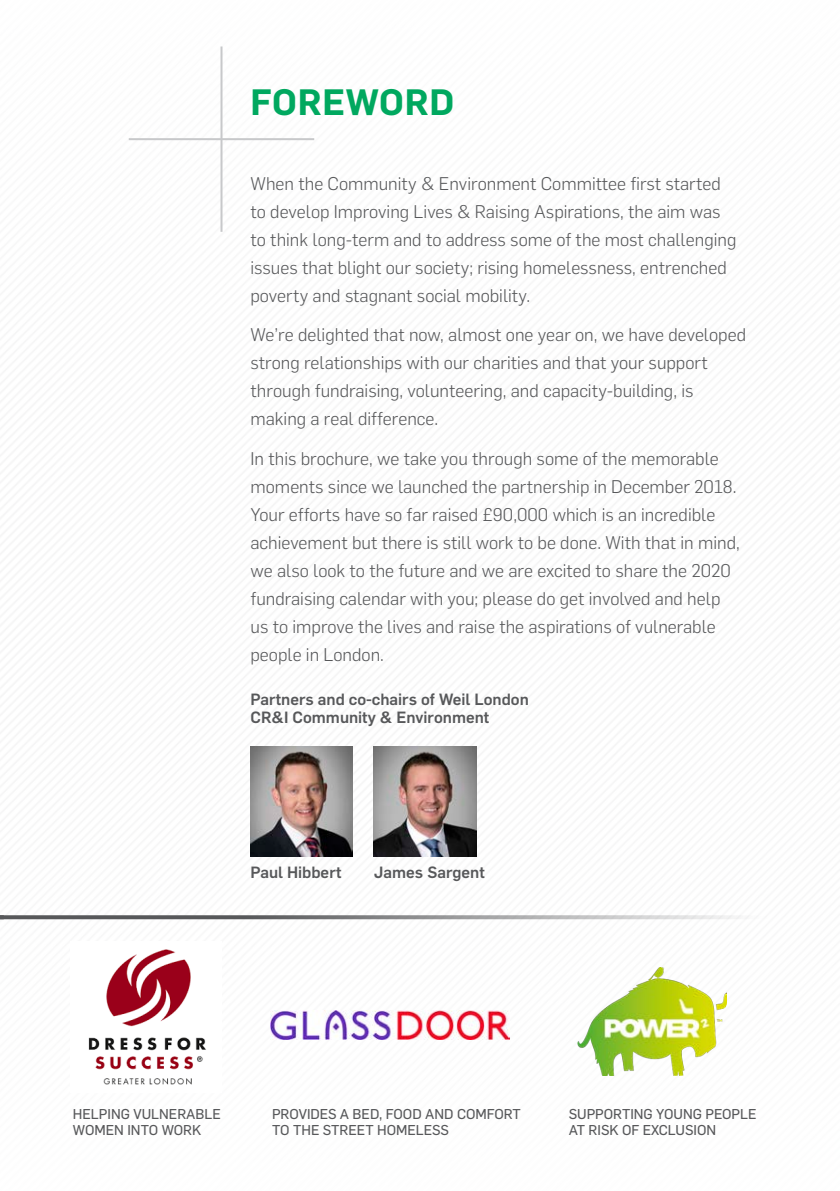
<style>
.page{position:relative;width:840px;height:1191px;background:#fff}
.page>*{position:absolute;margin:0;border:0;box-sizing:border-box;transform-origin:0 0}
.t1{font:600 36px "Flama";letter-spacing:.02em;color:#00a85f}
.t2{font:300 18px/28px "Flama";color:#57585a}
.t3{font:500 16px/18px "Flama";color:#57585a}
.t4{font:14px/16px "Flama Basic";color:#57585a}
</style>
<div class="page">
<img style="left:0;top:46px;width:839px;height:994px">
<img style="left:71px;top:941px;width:151px;height:144px">
<img style="left:577px;top:967px;width:149px;height:109px">
<img style="left:270px;top:1010px;width:239px;height:29px">
<img style="left:250px;top:747px;width:102px;height:109px">
<img style="left:374px;top:747px;width:102px;height:109px">
<hr style="left:220px;top:46px;width:2px;height:186px;background:#c7c8ca">
<hr style="left:129px;top:138px;width:185px;height:2px;background:#c7c8ca">
<svg style="left:4px;top:915px;width:763px;height:4px;background:#969798"></svg>
<svg style="left:0;top:915px;width:4px;height:4px"></svg>
<p class="t1" style="left:250px;top:76px;width:205px">FOREWORD</p>
<p class="t2" style="left:250px;top:168px;width:487px">When the Community &amp; Environment Committee first started to develop Improving Lives &amp; Raising Aspirations, the aim was to think long-term and to address some of the most challenging issues that blight our society; rising homelessness, entrenched poverty and stagnant social mobility.</p>
<p class="t2" style="left:250px;top:320px;width:497px">We’re delighted that now, almost one year on, we have developed strong relationships with our charities and that your support through fundraising, volunteering, and capacity-building, is making a real difference.</p>
<p class="t2" style="left:250px;top:443px;width:490px">In this brochure, we take you through some of the memorable moments since we launched the partnership in December 2018.<br>Your efforts have so far raised £90,000 which is an incredible achievement but there is still work to be done. With that in mind, we also look to the future and we are excited to share the 2020 fundraising calendar with you; please do get involved and help us to improve the lives and raise the aspirations of vulnerable people in London.</p>
<p class="t3" style="left:250px;top:688px;width:280px">Partners and co-chairs of Weil London<br>CR&amp;I Community &amp; Environment</p>
<p class="t3" style="left:250px;top:862px;width:92px">Paul Hibbert</p>
<p class="t3" style="left:374px;top:862px;width:112px">James Sargent</p>
<p class="t4" style="left:73px;top:1105px;width:149px">HELPING VULNERABLE<br>WOMEN INTO WORK</p>
<p class="t4" style="left:272px;top:1105px;width:250px">PROVIDES A BED, FOOD AND COMFORT<br>TO THE STREET HOMELESS</p>
<p class="t4" style="left:568px;top:1105px;width:189px">SUPPORTING YOUNG PEOPLE<br>AT RISK OF EXCLUSION</p>
</div>
